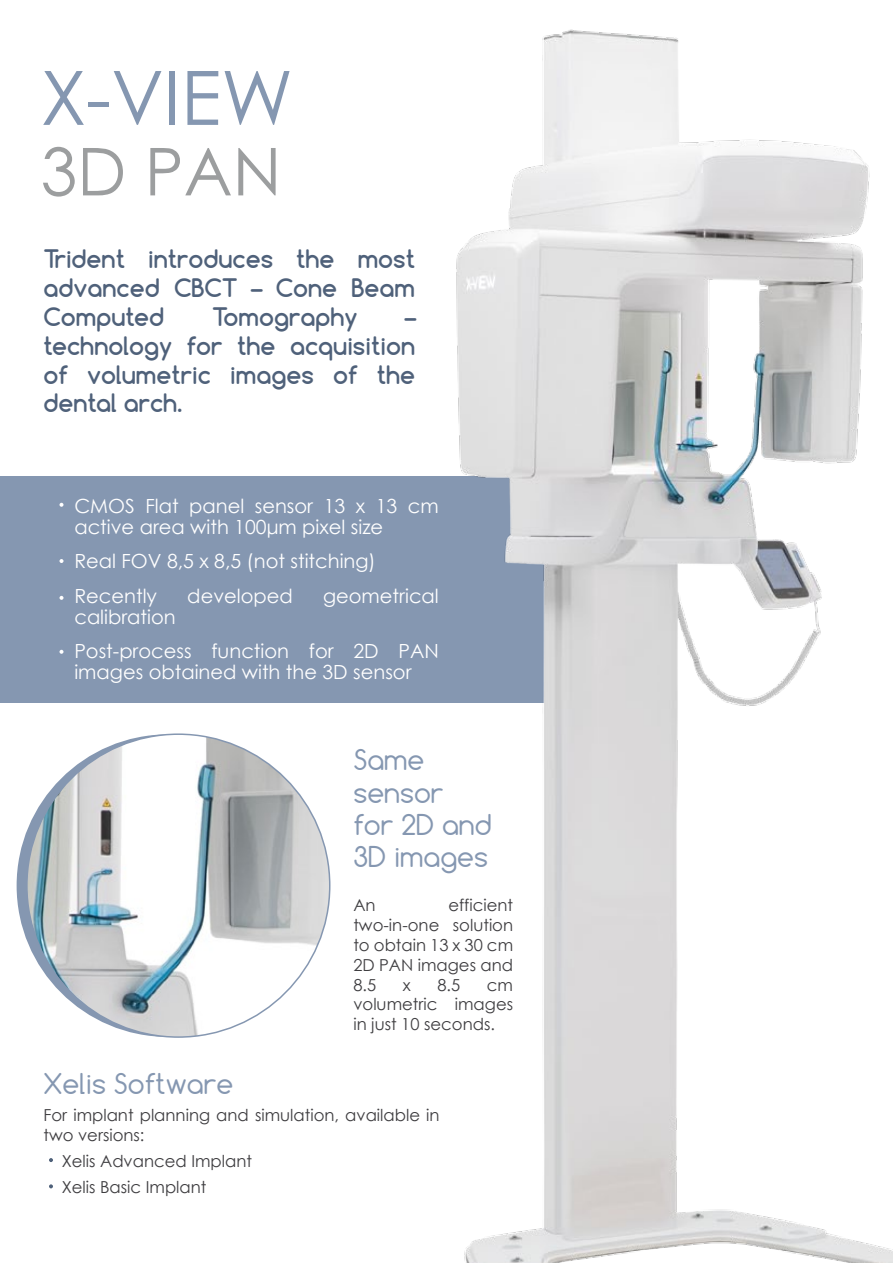
<style>
.page{position:relative;width:893px;height:1263px;background:#fff}
.page>*{position:absolute;margin:0;border:0;box-sizing:border-box;transform-origin:0 0}
.t1{font:75px "Century Gothic";color:#8597b1}
.t2{font:66px "Century Gothic";color:#9c9e9f}
.t3{font:27px/32.4px "Comfortaa";color:#8597b1}
.t4{font:700 24px/28.8px "Comfortaa";color:#4f617a;text-align:justify}
.t5{font:19.5px/34.5px "Century Gothic";color:#fff}
.t6{font:16.5px/19.8px "Century Gothic";color:#3e3d40;text-align:justify}
</style>
<div class="page">
<div style="left:0;top:476px;width:568px;height:226px;background:#8597b1"></div>
<div style="left:17px;top:734px;width:302px;height:303px;background:#8597b1;border-radius:50%"></div>
<img style="left:27px;top:734px;width:303px;height:303px;border-radius:151px">
<svg style="left:49px;top:1184px;width:4px;height:4px"></svg>
<svg style="left:49px;top:1158px;width:4px;height:4px"></svg>
<img style="left:401px;top:29px;width:492px;height:1234px">
<svg style="left:60px;top:503px;width:4px;height:4px"></svg>
<svg style="left:60px;top:559px;width:4px;height:4px"></svg>
<svg style="left:60px;top:596px;width:4px;height:4px"></svg>
<svg style="left:60px;top:650px;width:4px;height:4px"></svg>
<h1 class="t1" style="left:41px;top:45px;width:254px">X-VIEW</h1>
<h2 class="t2" style="left:41px;top:125px;width:242px">3D PAN</h2>
<h3 class="t4" style="left:44px;top:245px;width:373px">Trident introduces the most advanced CBCT – Cone Beam Computed</h3>
<h3 class="t4" style="left:212px;top:302px;width:147px">Tomography</h3>
<h3 class="t4" style="left:44px;top:302px;width:373px;text-indent:362px">– technology for the acquisition of volumetric images of the dental arch.</h3>
<p class="t5" style="left:74px;top:495px;width:366px;line-height:21px">CMOS Flat panel sensor 13 x 13 cm active area with 100μm pixel size</p>
<p class="t5" style="left:74px;top:544px;width:303px">Real FOV 8,5 x 8,5 (not stitching)<br>Recently</p>
<p class="t5" style="left:187px;top:578px;width:107px">developed</p>
<p class="t5" style="left:323px;top:578px;width:117px">geometrical</p>
<p class="t5" style="left:74px;top:599px;width:366px">calibration<br>Post-process function for 2D PAN</p>
<p class="t5" style="left:74px;top:655px;width:339px">images obtained with the 3D sensor</p>
<h3 class="t3" style="left:353px;top:743px;width:140px">Same sensor<br>for 2D and<br>3D images</h3>
<h3 class="t3" style="left:44px;top:1067px;width:191px">Xelis Software</h3>
<p class="t6" style="left:353px;top:895px;width:161px;text-indent:95px">efficient two-in-one solution to obtain 13 x 30 cm 2D PAN images and 8.5</p>
<p class="t6" style="left:353px;top:895px;width:24px">An</p>
<p class="t6" style="left:403px;top:974px;width:9px">x</p>
<p class="t6" style="left:437px;top:974px;width:24px">8.5</p>
<p class="t6" style="left:353px;top:974px;width:161px;text-indent:134px">cm volumetric images in just 10 seconds.</p>
<p class="t6" style="left:43px;top:1105px;width:398px">For implant planning and simulation, available in two versions:</p>
<p class="t6" style="left:62px;top:1147px;width:192px;line-height:25.8px">Xelis Advanced Implant<br>Xelis Basic Implant</p>
</div>
